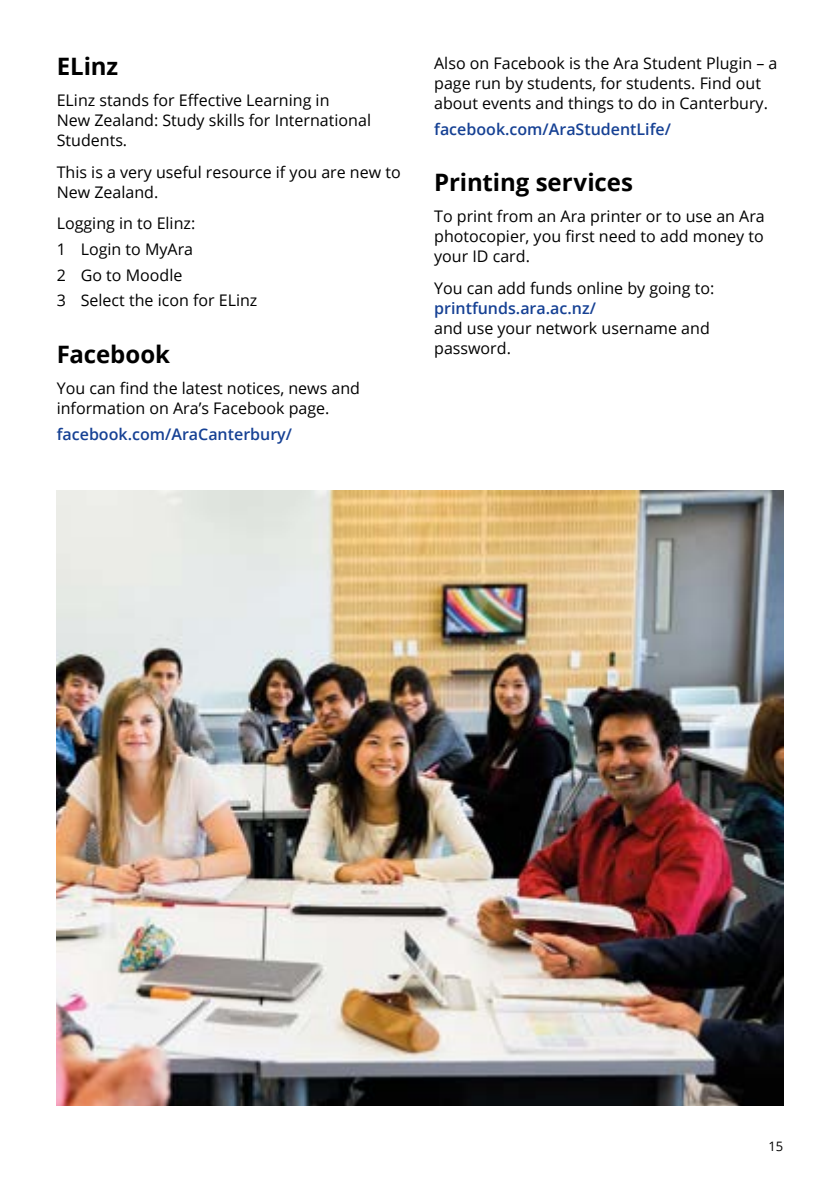
<style>
.page{position:relative;width:840px;height:1191px;background:#fff}
.page>*{position:absolute;margin:0;border:0;box-sizing:border-box;transform-origin:0 0}
.t1{font:700 24px "Open Sans";letter-spacing:-.005em;color:#000}
.t2{font:16px/20px "Open Sans";color:#000}
.t3{font:600 16px "Open Sans";color:#164194}
.t4{font:13px "Open Sans";color:#000}
</style>
<div class="page">
<img style="left:57px;top:490px;width:725px;height:616px">
<h1 class="t1" style="left:57px;top:49px;width:63px">ELinz</h1>
<p class="t2" style="left:57px;top:90px;width:315px">ELinz stands for Effective Learning in<br>New Zealand: Study skills for International<br>Students.</p>
<p class="t2" style="left:57px;top:162px;width:345px">This is a very useful resource if you are new to<br>New Zealand.</p>
<p class="t2" style="left:57px;top:210px;width:202px;line-height:25.6px">Logging in to Elinz:<br>1 Login to MyAra<br>2 Go to Moodle<br>3 Select the icon for ELinz</p>
<h1 class="t1" style="left:57px;top:337px;width:115px">Facebook</h1>
<p class="t2" style="left:57px;top:378px;width:305px">You can find the latest notices, news and information on Ara’s Facebook page.</p>
<p class="t3" style="left:57px;top:423px;width:237px">facebook.com/AraCanterbury/</p>
<p class="t2" style="left:434px;top:53px;width:344px">Also on Facebook is the Ara Student Plugin – a page run by students, for students. Find out about events and things to do in Canterbury.</p>
<p class="t3" style="left:434px;top:118px;width:238px">facebook.com/AraStudentLife/</p>
<h1 class="t1" style="left:434px;top:165px;width:200px">Printing services</h1>
<p class="t2" style="left:434px;top:206px;width:332px;text-align:justify">To print from an Ara printer or to use an Ara photocopier, you first need to add money to your ID card.</p>
<p class="t2" style="left:434px;top:277px;width:281px">You can add funds online by going to:</p>
<p class="t3" style="left:434px;top:297px;width:163px">printfunds.ara.ac.nz/</p>
<p class="t2" style="left:434px;top:317px;width:277px">and use your network username and password.</p>
<p class="t4" style="left:767px;top:1137px;width:16px">15</p>
</div>
